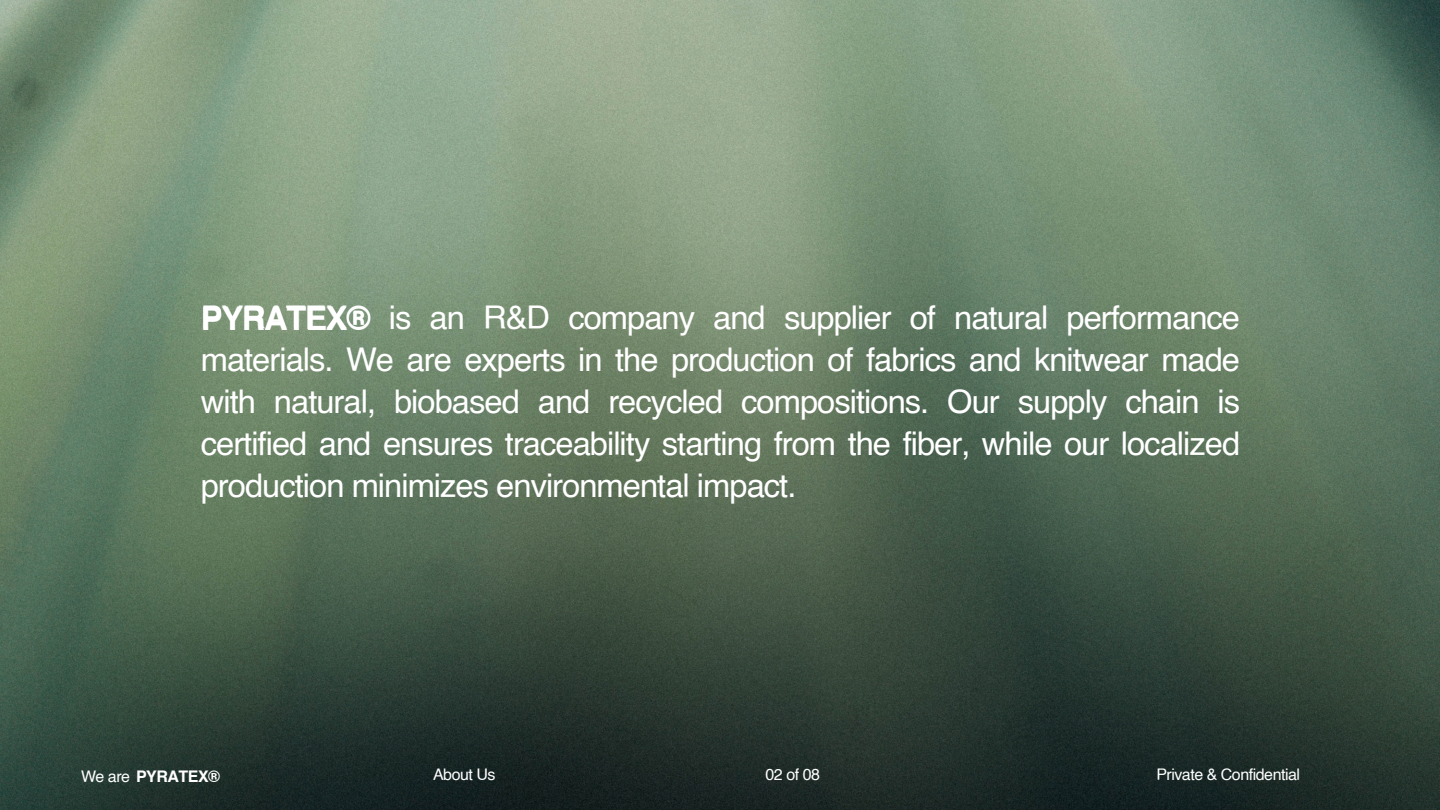
<style>
.page{position:relative;width:1440px;height:810px;background:#fff}
.page>*{position:absolute;margin:0;border:0;box-sizing:border-box;transform-origin:0 0}
.t1{font:32.7px/41.8px "Helvetica";letter-spacing:-.03em;color:#fff;text-align:justify}
.t2{font:700 32.7px "Helvetica";letter-spacing:-.035em;color:#fff}
.t3{font:16px "Helvetica";letter-spacing:-.03em;color:#fff}
.t4{font:700 16px "Helvetica";letter-spacing:-.03em;color:#fff}
.s1{font-weight:400}
</style>
<div class="page">
<img style="left:0;top:0;width:1440px;height:810px">
<p class="t1" style="left:201px;top:300px;width:1041px;text-indent:188px">is an R&amp;D company and supplier of natural performance materials. We are experts in the production of fabrics and knitwear made with natural, biobased and recycled compositions. Our supply chain is certified and ensures traceability starting from the fiber, while our localized production minimizes environmental impact.</p>
<p class="t2" style="left:201px;top:305px;width:171px">PYRATEX®</p>
<h2 class="t4" style="left:81px;top:770px;width:141px"><span class="s1">We are</span> PYRATEX®</h2>
<h3 class="t3" style="left:433px;top:768px;width:64px">About Us</h3>
<p class="t3" style="left:1156px;top:768px;width:145px">Private &amp; Confidential</p>
<p class="t3" style="left:766px;top:768px;width:56px">02 of 08</p>
</div>
